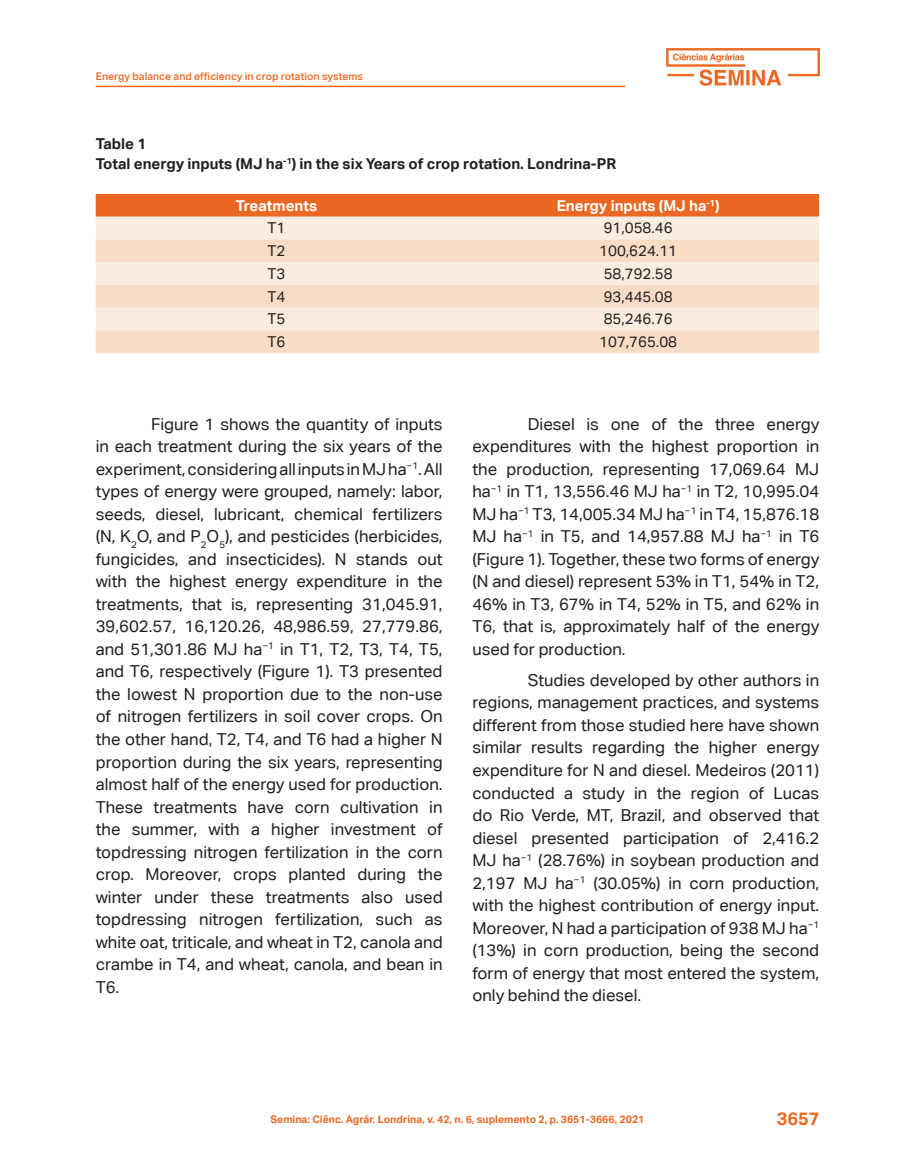
<style>
.page{position:relative;width:915px;height:1170px;background:#fff}
.page>*{position:absolute;margin:0;border:0;box-sizing:border-box;transform-origin:0 0}
.t1{font:700 18px "Aktiv Grotesk Corp";color:#eb6823}
.corpo_do_texto{font:16.5px/22.5px "Aktiv Grotesk Corp";color:#231f20;text-align:justify}
.título_Tabela{font:700 15px "Aktiv Grotesk Corp";color:#231f20}
.texto_tabela{font:15px "Aktiv Grotesk Corp";color:#231f20}
.texto_tabela-2{font:700 15px "Aktiv Grotesk Corp";color:#fff}
.t2{font:700 10.5px "Aktiv Grotesk Corp";color:#eb6823}
.t3{font:500 10.5px "Aktiv Grotesk Corp";color:#eb6823}
</style>
<div class="page">
<hr style="left:96px;top:86px;width:529px;height:1px;background:#eb6823">
<img style="left:666px;top:48px;width:152px;height:37px">
<div style="left:96px;top:194px;width:722px;height:23px;background:#eb6823"></div>
<div style="left:96px;top:217px;width:722px;height:22px;background:#faede0"></div>
<svg style="left:96px;top:239px;width:722px;height:114px;background:#f8e2d0"></svg>
<p class="t3" style="left:96px;top:69px;width:269px">Energy balance and efficiency in crop rotation systems</p>
<p class="título_Tabela" style="left:96px;top:134px;width:52px">Table 1</p>
<p class="título_Tabela" style="left:96px;top:154px;width:521px">Total energy inputs (MJ ha<sup>-1</sup>) in the six Years of crop rotation. Londrina-PR</p>
<p class="texto_tabela-2" style="left:236px;top:196px;width:83px">Treatments</p>
<p class="texto_tabela-2" style="left:556px;top:196px;width:164px">Energy inputs (MJ ha<sup>-1</sup>)</p>
<p class="texto_tabela" style="left:267px;top:219px;width:19px">T1</p>
<p class="texto_tabela" style="left:603px;top:219px;width:70px">91,058.46</p>
<p class="texto_tabela" style="left:267px;top:242px;width:19px">T2</p>
<p class="texto_tabela" style="left:599px;top:242px;width:79px">100,624.11</p>
<p class="texto_tabela" style="left:267px;top:265px;width:19px">T3</p>
<p class="texto_tabela" style="left:603px;top:265px;width:70px">58,792.58</p>
<p class="texto_tabela" style="left:267px;top:287px;width:19px">T4</p>
<p class="texto_tabela" style="left:603px;top:287px;width:70px">93,445.08</p>
<p class="texto_tabela" style="left:267px;top:310px;width:19px">T5</p>
<p class="texto_tabela" style="left:603px;top:310px;width:70px">85,246.76</p>
<p class="texto_tabela" style="left:267px;top:333px;width:19px">T6</p>
<p class="texto_tabela" style="left:599px;top:333px;width:79px">107,765.08</p>
<p class="corpo_do_texto" style="left:96px;top:412px;width:348px;text-indent:55px">Figure 1 shows the quantity of inputs in each treatment during the six years of the experiment, considering all inputs in MJ ha<sup>−1</sup>. All types of energy were grouped, namely: labor, seeds, diesel, lubricant, chemical fertilizers (N, K<sub>2</sub>O, and P<sub>2</sub>O<sub>5</sub>), and pesticides (herbicides, fungicides, and insecticides). N stands out with the highest energy expenditure in the treatments, that is, representing 31,045.91, 39,602.57, 16,120.26, 48,986.59, 27,779.86, and 51,301.86 MJ ha<sup>−1</sup> in T1, T2, T3, T4, T5, and T6, respectively (Figure 1). T3 presented the lowest N proportion due to the non-use of nitrogen fertilizers in soil cover crops. On the other hand, T2, T4, and T6 had a higher N proportion during the six years, representing almost half of the energy used for production.<br>These treatments have corn cultivation in the summer, with a higher investment of topdressing nitrogen fertilization in the corn crop. Moreover, crops planted during the winter under these treatments also used topdressing nitrogen fertilization, such as white oat, triticale, and wheat in T2, canola and crambe in T4, and wheat, canola, and bean in T6.</p>
<p class="corpo_do_texto" style="left:472px;top:412px;width:348px;text-indent:55px">Diesel is one of the three energy expenditures with the highest proportion in the production, representing 17,069.64 MJ ha<sup>−1</sup> in T1, 13,556.46 MJ ha<sup>−1</sup> in T2, 10,995.04<br>MJ ha<sup>−1</sup> T3, 14,005.34 MJ ha<sup>−1</sup> in T4, 15,876.18<br>MJ ha<sup>−1</sup> in T5, and 14,957.88 MJ ha<sup>−1</sup> in T6 (Figure 1). Together, these two forms of energy (N and diesel) represent 53% in T1, 54% in T2, 46% in T3, 67% in T4, 52% in T5, and 62% in T6, that is, approximately half of the energy used for production.</p>
<p class="corpo_do_texto" style="left:472px;top:668px;width:348px;text-indent:55px">Studies developed by other authors in regions, management practices, and systems different from those studied here have shown similar results regarding the higher energy expenditure for N and diesel. Medeiros (2011) conducted a study in the region of Lucas do Rio Verde, MT, Brazil, and observed that diesel presented participation of 2,416.2<br>MJ ha<sup>−1</sup> (28.76%) in soybean production and 2,197 MJ ha<sup>−1</sup> (30.05%) in corn production, with the highest contribution of energy input.<br>Moreover, N had a participation of 938 MJ ha<sup>−1 </sup>(13%) in corn production, being the second form of energy that most entered the system, only behind the diesel.</p>
<p class="t2" style="left:270px;top:1112px;width:375px">Semina: Ciênc. Agrár. Londrina, v. 42, n. 6, suplemento 2, p. 3651-3666, 2021</p>
<p class="t1" style="left:776px;top:1107px;width:44px">3657</p>
</div>
